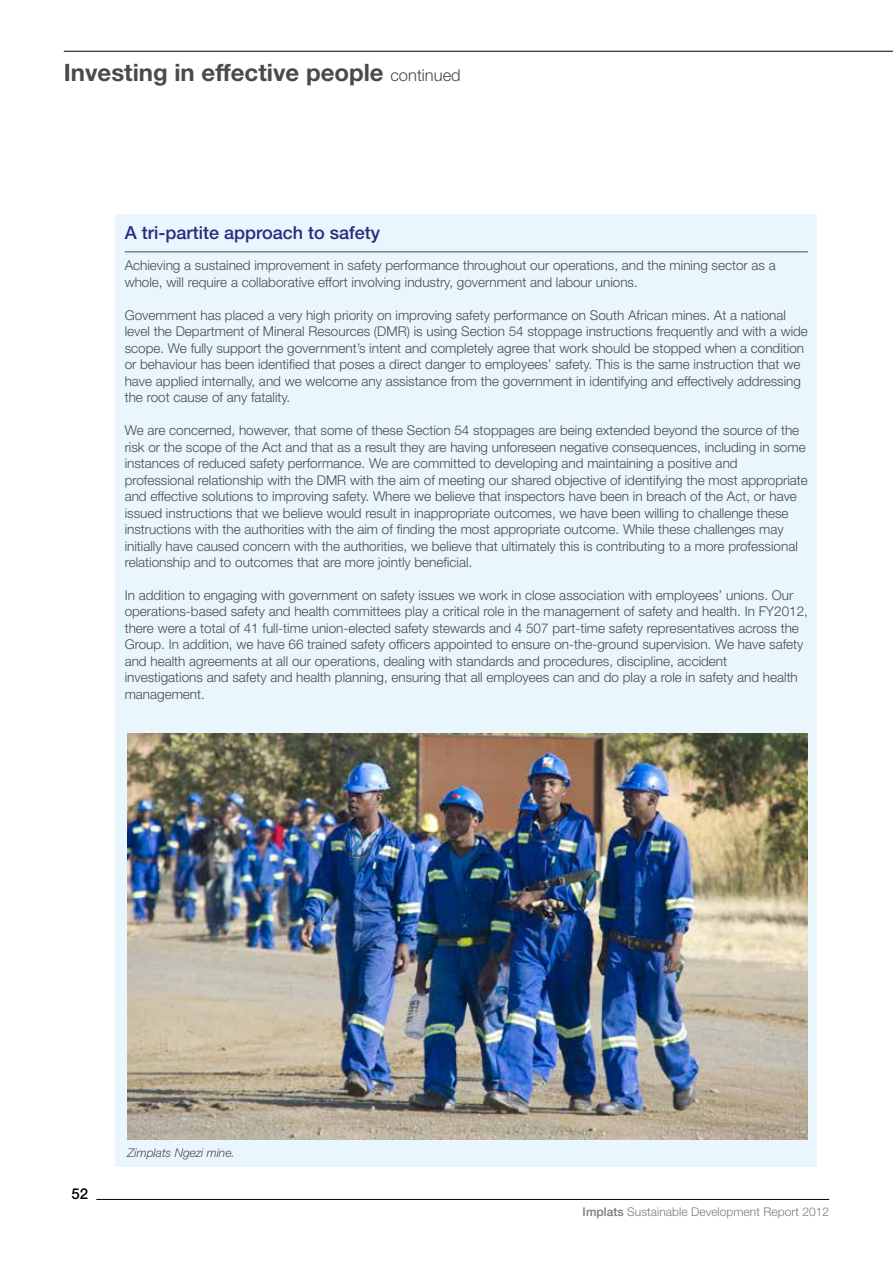
<style>
.page{position:relative;width:893px;height:1263px;background:#fff}
.page>*{position:absolute;margin:0;border:0;box-sizing:border-box;transform-origin:0 0}
.t1{font:700 24px "Helvetica Neue LT Std";color:#4a4a49}
.t2{font:500 18px "Helvetica Neue LT Std";color:#2b2a7f}
.t3{font:500 15px "Helvetica Neue LT Std";color:#000}
.t4{font:300 13.5px/16.5px "Helvetica Neue LT Std";color:#4a4a49}
.t5{font:300 12px "Helvetica Neue LT Std";letter-spacing:.005em;color:#7c7b7b}
.t6{font:italic 300 12px "Helvetica Neue LT Std";color:#4a4a49}
.s1{font-weight:300;font-size:16.5px}
.s2{font-weight:500}
</style>
<div class="page">
<div style="left:116px;top:214px;width:701px;height:953px;background:#eaf6fd"></div>
<hr style="left:125px;top:251px;width:683px;height:1px;background:#4a4a49">
<img style="left:128px;top:733px;width:680px;height:407px">
<hr style="left:96px;top:1199px;width:733px;height:1px;background:#000">
<hr style="left:64px;top:51px;width:829px;height:1px;background:#000">
<p class="t1" style="left:64px;top:58px;width:398px">Investing in effective people <span class="s1">continued</span></p>
<p class="t2" style="left:125px;top:222px;width:257px">A tri-partite approach to safety</p>
<p class="t4" style="left:125px;top:257px;width:653px">Achieving a sustained improvement in safety performance throughout our operations, and the mining sector as a whole, will require a collaborative effort involving industry, government and labour unions.</p>
<p class="t4" style="left:125px;top:306px;width:685px">Government has placed a very high priority on improving safety performance on South African mines. At a national level the Department of Mineral Resources (DMR) is using Section 54 stoppage instructions frequently and with a wide scope. We fully support the government’s intent and completely agree that work should be stopped when a condition or behaviour has been identified that poses a direct danger to employees’ safety. This is the same instruction that we have applied internally, and we welcome any assistance from the government in identifying and effectively addressing the root cause of any fatality.</p>
<p class="t4" style="left:125px;top:422px;width:685px">We are concerned, however, that some of these Section 54 stoppages are being extended beyond the source of the risk or the scope of the Act and that as a result they are having unforeseen negative consequences, including in some instances of reduced safety performance. We are committed to developing and maintaining a positive and professional relationship with the DMR with the aim of meeting our shared objective of identifying the most appropriate and effective solutions to improving safety. Where we believe that inspectors have been in breach of the Act, or have issued instructions that we believe would result in inappropriate outcomes, we have been willing to challenge these instructions with the authorities with the aim of finding the most appropriate outcome. While these challenges may initially have caused concern with the authorities, we believe that ultimately this is contributing to a more professional relationship and to outcomes that are more jointly beneficial.</p>
<p class="t4" style="left:125px;top:587px;width:685px">In addition to engaging with government on safety issues we work in close association with employees’ unions. Our operations-based safety and health committees play a critical role in the management of safety and health. In FY2012, there were a total of 41 full-time union-elected safety stewards and 4 507 part-time safety representatives across the Group. In addition, we have 66 trained safety officers appointed to ensure on-the-ground supervision. We have safety and health agreements at all our operations, dealing with standards and procedures, discipline, accident investigations and safety and health planning, ensuring that all employees can and do play a role in safety and health management.</p>
<p class="t3" style="left:71px;top:1185px;width:18px">52</p>
<p class="t6" style="left:128px;top:1145px;width:109px">Zimplats Ngezi mine.</p>
<p class="t5" style="left:583px;top:1205px;width:248px"><span class="s2">Implats</span> Sustainable Development Report 2012</p>
</div>
